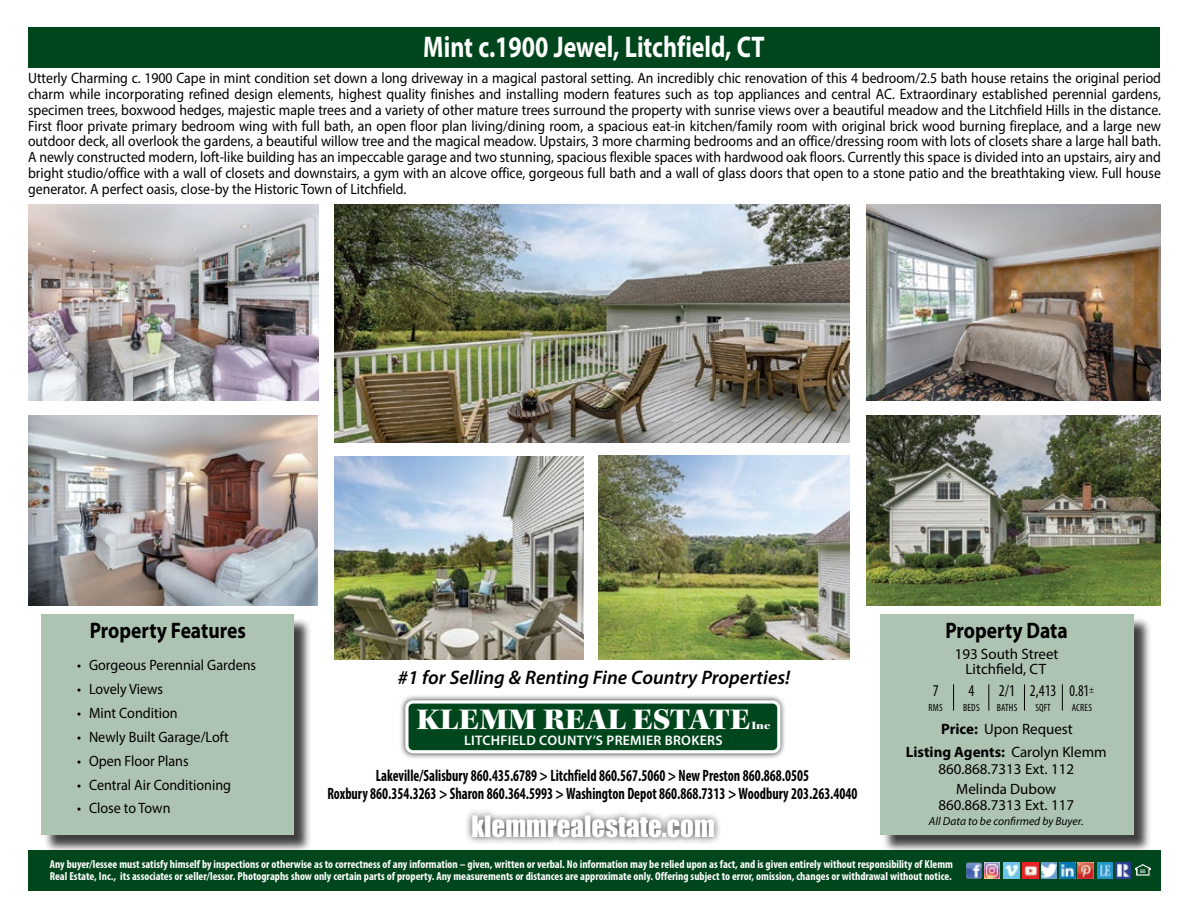
<style>
.page{position:relative;width:1188px;height:918px;background:#fff}
.page>*{position:absolute;margin:0;border:0;box-sizing:border-box;transform-origin:0 0}
.t1{font:700 30px "Myriad Pro";color:#fff;scale:.8 1}
.t2{font:29.7px "Kepler Std Black Ext Subh";letter-spacing:-.005em;color:#fff;scale:.95 1}
.t3{font:27px "Impact";color:#fff}
.t4{font:700 22.5px "Myriad Pro";color:#000;scale:.87 1}
.t5{font:italic 600 19.65px "Myriad Pro";color:#000}
.t6{font:700 condensed 16.5px/18px "Myriad Pro";color:#000;text-align:center;scale:.85 1}
.t7{font:condensed 16.5px "Myriad Pro";color:#000;scale:.93 1}
.t8{font:condensed 16.5px "Myriad Pro";color:#000;scale:.88 1}
.t9{font:15px/15.8px "Myriad Pro";color:#000;text-align:justify;scale:.92 1}
.t10{font:15px "Myriad Pro";color:#000;scale:.94 1}
.t11{font:15px/15px "Myriad Pro";color:#000;text-align:center}
.t12{font:600 13.95px "Myriad Pro";letter-spacing:.02em;color:#fff}
.t13{font:700 condensed 11.55px/11.6px "Myriad Pro";color:#fff}
.t14{font:italic 11.55px "Myriad Pro";color:#000}
.t15{font:11.1px "Kepler Std Black Ext Subh";color:#fff}
.t16{font:condensed 10.5px "Myriad Pro";letter-spacing:.02em;color:#000;scale:.96 1}
.s1{font-weight:700}
</style>
<div class="page">
<div style="left:28px;top:850px;width:1133px;height:41px;background:#00461c"></div>
<div style="left:28px;top:27px;width:1132px;height:41px;background:#00461c"></div>
<div style="left:464px;top:808px;width:258px;height:38px;background:#000;opacity:.75"></div>
<div style="left:399px;top:694px;width:388px;height:65px;background:#000;opacity:.75"></div>
<div style="left:407px;top:702px;width:372px;height:50px;background:#00461c;border-radius:6px"></div>
<div style="left:405px;top:700px;width:375px;height:53px;border:3px solid #fff;border-radius:6px"></div>
<img style="left:334px;top:204px;width:516px;height:238px">
<img style="left:598px;top:455px;width:252px;height:205px">
<img style="left:334px;top:457px;width:249px;height:203px">
<img style="left:866px;top:204px;width:295px;height:197px">
<img style="left:866px;top:416px;width:295px;height:190px">
<img style="left:28px;top:204px;width:291px;height:197px">
<img style="left:28px;top:416px;width:290px;height:190px">
<div style="left:43px;top:617px;width:270px;height:236px;background:#000;opacity:.75"></div>
<div style="left:41px;top:615px;width:253px;height:220px;background:#aec4b3"></div>
<div style="left:882px;top:617px;width:270px;height:236px;background:#000;opacity:.75"></div>
<div style="left:880px;top:615px;width:253px;height:220px;background:#aec4b3"></div>
<svg style="left:953px;top:684px;width:1px;height:27px"></svg>
<svg style="left:988px;top:684px;width:1px;height:27px"></svg>
<svg style="left:1024px;top:684px;width:1px;height:27px"></svg>
<svg style="left:1062px;top:684px;width:1px;height:27px"></svg>
<img style="left:966px;top:863px;width:16px;height:16px">
<img style="left:985px;top:863px;width:15px;height:15px">
<img style="left:1004px;top:863px;width:15px;height:15px">
<img style="left:1097px;top:863px;width:16px;height:15px">
<svg style="left:1135px;top:867px;width:16px;height:9px"></svg>
<img style="left:1135px;top:864px;width:15px;height:11px">
<img style="left:1115px;top:863px;width:15px;height:16px">
<img style="left:1041px;top:863px;width:16px;height:15px">
<img style="left:1060px;top:863px;width:15px;height:15px">
<img style="left:1078px;top:863px;width:15px;height:15px">
<img style="left:1022px;top:863px;width:17px;height:16px">
<h1 class="t1" style="left:423px;top:28px;width:428px">Mint c.1900 Jewel, Litchfield, CT</h1>
<p class="t9" style="left:28px;top:70px;width:1233px">Utterly Charming c. 1900 Cape in mint condition set down a long driveway in a magical pastoral setting. An incredibly chic renovation of this 4 bedroom/2.5 bath house retains the original period charm while incorporating refined design elements, highest quality finishes and installing modern features such as top appliances and central AC. Extraordinary established perennial gardens, specimen trees, boxwood hedges, majestic maple trees and a variety of other mature trees surround the property with sunrise views over a beautiful meadow and the Litchfield Hills in the distance.<br>First floor private primary bedroom wing with full bath, an open floor plan living/dining room, a spacious eat-in kitchen/family room with original brick wood burning fireplace, and a large new outdoor deck, all overlook the gardens, a beautiful willow tree and the magical meadow. Upstairs, 3 more charming bedrooms and an office/dressing room with lots of closets share a large hall bath.<br>A newly constructed modern, loft-like building has an impeccable garage and two stunning, spacious flexible spaces with hardwood oak floors. Currently this space is divided into an upstairs, airy and bright studio/office with a wall of closets and downstairs, a gym with an alcove office, gorgeous full bath and a wall of glass doors that open to a stone patio and the breathtaking view. Full house generator. A perfect oasis, close-by the Historic Town of Litchfield.</p>
<h3 class="t4" style="left:90px;top:615px;width:181px">Property Features</h3>
<p class="t10" style="left:77px;top:656px;width:192px">• Gorgeous Perennial Gardens</p>
<p class="t10" style="left:77px;top:680px;width:93px">• Lovely Views</p>
<p class="t10" style="left:77px;top:704px;width:109px">• Mint Condition</p>
<p class="t10" style="left:77px;top:727px;width:163px">• Newly Built Garage/Loft</p>
<p class="t10" style="left:77px;top:751px;width:120px">• Open Floor Plans</p>
<p class="t10" style="left:77px;top:775px;width:165px">• Central Air Conditioning</p>
<p class="t10" style="left:77px;top:799px;width:101px">• Close to Town</p>
<h3 class="t4" style="left:945px;top:615px;width:142px">Property Data</h3>
<p class="t11" style="left:955px;top:646px;width:105px">193 South Street<br>Litchfield, CT</p>
<p class="t7" style="left:1030px;top:680px;width:30px">2,413</p>
<p class="t16" style="left:1036px;top:701px;width:17px">SQFT</p>
<h3 class="t5" style="left:398px;top:665px;width:394px">#1 for Selling &amp; Renting Fine Country Properties!</h3>
<p class="t7" style="left:999px;top:680px;width:19px">2/1</p>
<p class="t16" style="left:997px;top:701px;width:23px">BATHS</p>
<p class="t8" style="left:1070px;top:680px;width:29px">0.81<sup>±</sup></p>
<p class="t16" style="left:1072px;top:701px;width:22px">ACRES</p>
<p class="t7" style="left:933px;top:680px;width:8px">7</p>
<p class="t16" style="left:929px;top:701px;width:16px">RMS</p>
<p class="t11" style="left:906px;top:717px;width:202px;line-height:23.2px"><span class="s1">Price:</span> Upon Request<br><span class="s1">Listing Agents:</span> Carolyn Klemm</p>
<p class="t11" style="left:938px;top:758px;width:137px;line-height:20px">860.868.7313 Ext. 112<br>Melinda Dubow</p>
<p class="t11" style="left:938px;top:797px;width:137px">860.868.7313 Ext. 117</p>
<p class="t14" style="left:929px;top:814px;width:156px">All Data to be confirmed by Buyer.</p>
<p class="t7" style="left:968px;top:680px;width:8px">4</p>
<p class="t16" style="left:963px;top:701px;width:19px">BEDS</p>
<h2 class="t2" style="left:416px;top:702px;width:353px">KLEMM REAL ESTATE</h2>
<p class="t15" style="left:752px;top:719px;width:20px">Inc</p>
<p class="t12" style="left:464px;top:731px;width:260px">LITCHFIELD COUNTY’S PREMIER BROKERS</p>
<p class="t6" style="left:327px;top:766px;width:625px">Lakeville/Salisbury 860.435.6789 &gt; Litchfield 860.567.5060 &gt; New Preston 860.868.0505<br>Roxbury 860.354.3263 &gt; Sharon 860.364.5993 &gt; Washington Depot 860.868.7313 &gt; Woodbury 203.263.4040</p>
<h3 class="t3" style="left:471px;top:806px;width:245px">klemmrealestate.com</h3>
<p class="t13" style="left:50px;top:858px;width:905px">Any buyer/lessee must satisfy himself by inspections or otherwise as to correctness of any information – given, written or verbal. No information may be relied upon as fact, and is given entirely without responsibility of Klemm<br>Real Estate, Inc., its associates or seller/lessor. Photographs show only certain parts of property. Any measurements or distances are approximate only. Offering subject to error, omission, changes or withdrawal without notice.</p>
</div>
